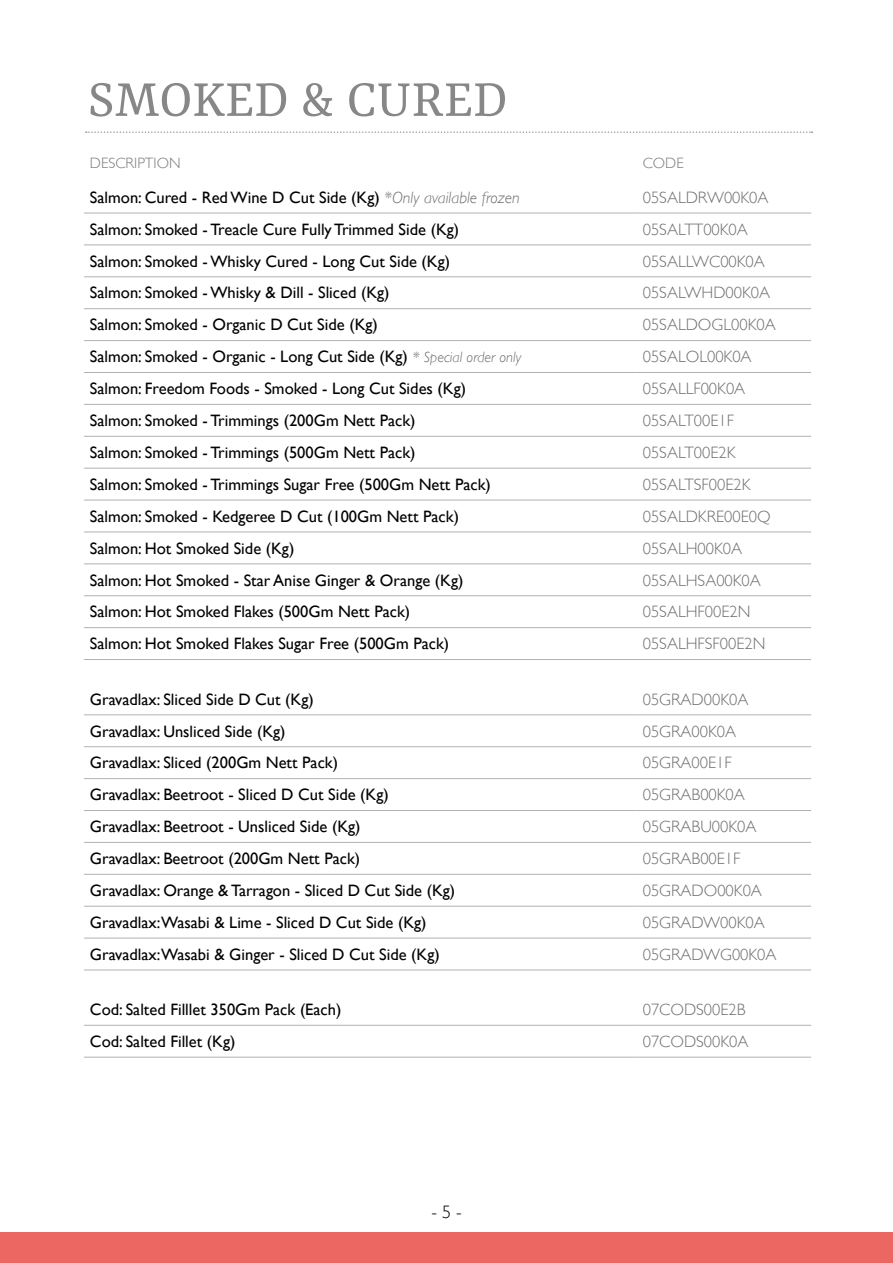
<style>
.page{position:relative;width:893px;height:1263px;background:#fff}
.page>*{position:absolute;margin:0;border:0;box-sizing:border-box;transform-origin:0 0}
.t1{font:57px "Rasa";color:#878787}
.t2{font:300 18px "Gill Sans";color:#000}
.t3{font:16.5px "Gill Sans";color:#000}
.t4{font:300 16.5px "Gill Sans";color:#706f6f}
.t5{font:300 15px "Gill Sans";color:#7c7b7b}
.s1{font-weight:300;font-style:italic;color:#706f6f}
.s2{font-weight:300;font-style:italic;font-size:15px;color:#706f6f}
</style>
<div class="page">
<div style="left:0;top:1232px;width:893px;height:31px;background:#ec6762"></div>
<hr style="left:84px;top:213px;width:553px;height:1px;background:#b3b2b2">
<hr style="left:637px;top:213px;width:174px;height:1px;background:#b3b2b2">
<hr style="left:84px;top:276px;width:553px;height:1px;background:#b3b2b2">
<hr style="left:637px;top:276px;width:174px;height:1px;background:#b3b2b2">
<hr style="left:84px;top:340px;width:553px;height:1px;background:#b3b2b2">
<hr style="left:637px;top:340px;width:174px;height:1px;background:#b3b2b2">
<hr style="left:84px;top:372px;width:553px;height:1px;background:#b3b2b2">
<hr style="left:637px;top:372px;width:174px;height:1px;background:#b3b2b2">
<hr style="left:84px;top:404px;width:553px;height:1px;background:#b3b2b2">
<hr style="left:637px;top:404px;width:174px;height:1px;background:#b3b2b2">
<hr style="left:84px;top:436px;width:553px;height:1px;background:#b3b2b2">
<hr style="left:637px;top:436px;width:174px;height:1px;background:#b3b2b2">
<hr style="left:84px;top:468px;width:553px;height:1px;background:#b3b2b2">
<hr style="left:637px;top:468px;width:174px;height:1px;background:#b3b2b2">
<hr style="left:84px;top:500px;width:553px;height:1px;background:#b3b2b2">
<hr style="left:637px;top:500px;width:174px;height:1px;background:#b3b2b2">
<hr style="left:84px;top:532px;width:553px;height:1px;background:#b3b2b2">
<hr style="left:637px;top:532px;width:174px;height:1px;background:#b3b2b2">
<hr style="left:84px;top:563px;width:553px;height:1px;background:#b3b2b2">
<hr style="left:637px;top:563px;width:174px;height:1px;background:#b3b2b2">
<hr style="left:84px;top:595px;width:553px;height:1px;background:#b3b2b2">
<hr style="left:637px;top:595px;width:174px;height:1px;background:#b3b2b2">
<hr style="left:84px;top:627px;width:553px;height:1px;background:#b3b2b2">
<hr style="left:637px;top:627px;width:174px;height:1px;background:#b3b2b2">
<hr style="left:84px;top:659px;width:553px;height:1px;background:#b3b2b2">
<hr style="left:637px;top:659px;width:174px;height:1px;background:#b3b2b2">
<hr style="left:84px;top:245px;width:553px;height:1px;background:#b3b2b2">
<hr style="left:637px;top:245px;width:174px;height:1px;background:#b3b2b2">
<hr style="left:84px;top:308px;width:553px;height:1px;background:#b3b2b2">
<hr style="left:637px;top:308px;width:174px;height:1px;background:#b3b2b2">
<hr style="left:84px;top:714px;width:553px;height:1px;background:#b3b2b2">
<hr style="left:637px;top:714px;width:174px;height:1px;background:#b3b2b2">
<hr style="left:84px;top:746px;width:553px;height:1px;background:#b3b2b2">
<hr style="left:637px;top:746px;width:174px;height:1px;background:#b3b2b2">
<hr style="left:84px;top:778px;width:553px;height:1px;background:#b3b2b2">
<hr style="left:637px;top:778px;width:174px;height:1px;background:#b3b2b2">
<hr style="left:84px;top:810px;width:553px;height:1px;background:#b3b2b2">
<hr style="left:637px;top:810px;width:174px;height:1px;background:#b3b2b2">
<hr style="left:84px;top:842px;width:553px;height:1px;background:#b3b2b2">
<hr style="left:637px;top:842px;width:174px;height:1px;background:#b3b2b2">
<hr style="left:84px;top:874px;width:553px;height:1px;background:#b3b2b2">
<hr style="left:637px;top:874px;width:174px;height:1px;background:#b3b2b2">
<hr style="left:84px;top:906px;width:553px;height:1px;background:#b3b2b2">
<hr style="left:637px;top:906px;width:174px;height:1px;background:#b3b2b2">
<hr style="left:84px;top:938px;width:553px;height:1px;background:#b3b2b2">
<hr style="left:637px;top:938px;width:174px;height:1px;background:#b3b2b2">
<hr style="left:84px;top:969px;width:553px;height:1px;background:#b3b2b2">
<hr style="left:637px;top:969px;width:174px;height:1px;background:#b3b2b2">
<hr style="left:84px;top:1025px;width:553px;height:1px;background:#b3b2b2">
<hr style="left:637px;top:1025px;width:174px;height:1px;background:#b3b2b2">
<hr style="left:84px;top:1057px;width:553px;height:1px;background:#b3b2b2">
<hr style="left:637px;top:1057px;width:174px;height:1px;background:#b3b2b2">
<svg style="left:86px;top:131px;width:726px;height:2px"></svg>
<h1 class="t1" style="left:88px;top:66px;width:421px">SMOKED &amp; CURED</h1>
<p class="t5" style="left:90px;top:151px;width:92px">DESCRIPTION</p>
<p class="t5" style="left:643px;top:151px;width:42px">CODE</p>
<p class="t3" style="left:90px;top:187px;width:431px">Salmon: Cured - Red Wine D Cut Side (Kg) <span class="s1">*Only available frozen</span></p>
<p class="t4" style="left:643px;top:184px;width:127px">05SALDRW00K0A</p>
<p class="t3" style="left:90px;top:219px;width:371px">Salmon: Smoked - Treacle Cure Fully Trimmed Side (Kg)</p>
<p class="t4" style="left:643px;top:216px;width:107px">05SALTT00K0A</p>
<p class="t3" style="left:90px;top:251px;width:362px">Salmon: Smoked - Whisky Cured - Long Cut Side (Kg)</p>
<p class="t4" style="left:643px;top:248px;width:124px">05SALLWC00K0A</p>
<p class="t3" style="left:90px;top:283px;width:301px">Salmon: Smoked - Whisky &amp; Dill - Sliced (Kg)</p>
<p class="t4" style="left:643px;top:280px;width:129px">05SALWHD00K0A</p>
<p class="t3" style="left:90px;top:315px;width:289px">Salmon: Smoked - Organic D Cut Side (Kg)</p>
<p class="t4" style="left:643px;top:312px;width:134px">05SALDOGL00K0A</p>
<p class="t3" style="left:90px;top:347px;width:433px">Salmon: Smoked - Organic - Long Cut Side (Kg) <span class="s2">* Special order only</span></p>
<p class="t4" style="left:643px;top:344px;width:110px">05SALOL00K0A</p>
<p class="t3" style="left:90px;top:379px;width:378px">Salmon: Freedom Foods - Smoked - Long Cut Sides (Kg)</p>
<p class="t4" style="left:643px;top:376px;width:104px">05SALLF00K0A</p>
<p class="t3" style="left:90px;top:411px;width:327px">Salmon: Smoked - Trimmings (200Gm Nett Pack)</p>
<p class="t4" style="left:643px;top:408px;width:93px">05SALT00E1F</p>
<p class="t3" style="left:90px;top:443px;width:327px">Salmon: Smoked - Trimmings (500Gm Nett Pack)</p>
<p class="t4" style="left:643px;top:439px;width:94px">05SALT00E2K</p>
<p class="t3" style="left:90px;top:474px;width:402px">Salmon: Smoked - Trimmings Sugar Free (500Gm Nett Pack)</p>
<p class="t4" style="left:643px;top:471px;width:109px">05SALTSF00E2K</p>
<p class="t3" style="left:90px;top:506px;width:370px">Salmon: Smoked - Kedgeree D Cut (100Gm Nett Pack)</p>
<p class="t4" style="left:643px;top:503px;width:129px">05SALDKRE00E0Q</p>
<p class="t3" style="left:90px;top:538px;width:206px">Salmon: Hot Smoked Side (Kg)</p>
<p class="t4" style="left:643px;top:535px;width:101px">05SALH00K0A</p>
<p class="t3" style="left:90px;top:570px;width:375px">Salmon: Hot Smoked - Star Anise Ginger &amp; Orange (Kg)</p>
<p class="t4" style="left:643px;top:567px;width:120px">05SALHSA00K0A</p>
<p class="t3" style="left:90px;top:602px;width:322px">Salmon: Hot Smoked Flakes (500Gm Nett Pack)</p>
<p class="t4" style="left:643px;top:599px;width:109px">05SALHF00E2N</p>
<p class="t3" style="left:90px;top:634px;width:361px">Salmon: Hot Smoked Flakes Sugar Free (500Gm Pack)</p>
<p class="t4" style="left:643px;top:631px;width:124px">05SALHFSF00E2N</p>
<p class="t3" style="left:90px;top:689px;width:225px">Gravadlax: Sliced Side D Cut (Kg)</p>
<p class="t4" style="left:643px;top:686px;width:107px">05GRAD00K0A</p>
<p class="t3" style="left:90px;top:721px;width:197px">Gravadlax: Unsliced Side (Kg)</p>
<p class="t4" style="left:643px;top:718px;width:95px">05GRA00K0A</p>
<p class="t3" style="left:90px;top:753px;width:250px">Gravadlax: Sliced (200Gm Nett Pack)</p>
<p class="t4" style="left:643px;top:750px;width:90px">05GRA00E1F</p>
<p class="t3" style="left:90px;top:785px;width:300px">Gravadlax: Beetroot - Sliced D Cut Side (Kg)</p>
<p class="t4" style="left:643px;top:782px;width:104px">05GRAB00K0A</p>
<p class="t3" style="left:90px;top:817px;width:272px">Gravadlax: Beetroot - Unsliced Side (Kg)</p>
<p class="t4" style="left:643px;top:814px;width:115px">05GRABU00K0A</p>
<p class="t3" style="left:90px;top:849px;width:272px">Gravadlax: Beetroot (200Gm Nett Pack)</p>
<p class="t4" style="left:643px;top:846px;width:99px">05GRAB00E1F</p>
<p class="t3" style="left:90px;top:881px;width:367px">Gravadlax: Orange &amp; Tarragon - Sliced D Cut Side (Kg)</p>
<p class="t4" style="left:643px;top:877px;width:121px">05GRADO00K0A</p>
<p class="t3" style="left:90px;top:913px;width:338px">Gravadlax:Wasabi &amp; Lime - Sliced D Cut Side (Kg)</p>
<p class="t4" style="left:643px;top:909px;width:123px">05GRADW00K0A</p>
<p class="t3" style="left:90px;top:944px;width:351px">Gravadlax:Wasabi &amp; Ginger - Sliced D Cut Side (Kg)</p>
<p class="t4" style="left:643px;top:941px;width:135px">05GRADWG00K0A</p>
<p class="t3" style="left:90px;top:1000px;width:253px">Cod: Salted Filllet 350Gm Pack (Each)</p>
<p class="t4" style="left:643px;top:997px;width:104px">07CODS00E2B</p>
<p class="t3" style="left:90px;top:1032px;width:147px">Cod: Salted Fillet (Kg)</p>
<p class="t4" style="left:643px;top:1028px;width:107px">07CODS00K0A</p>
<p class="t2" style="left:431px;top:1198px;width:32px">- 5 -</p>
</div>
